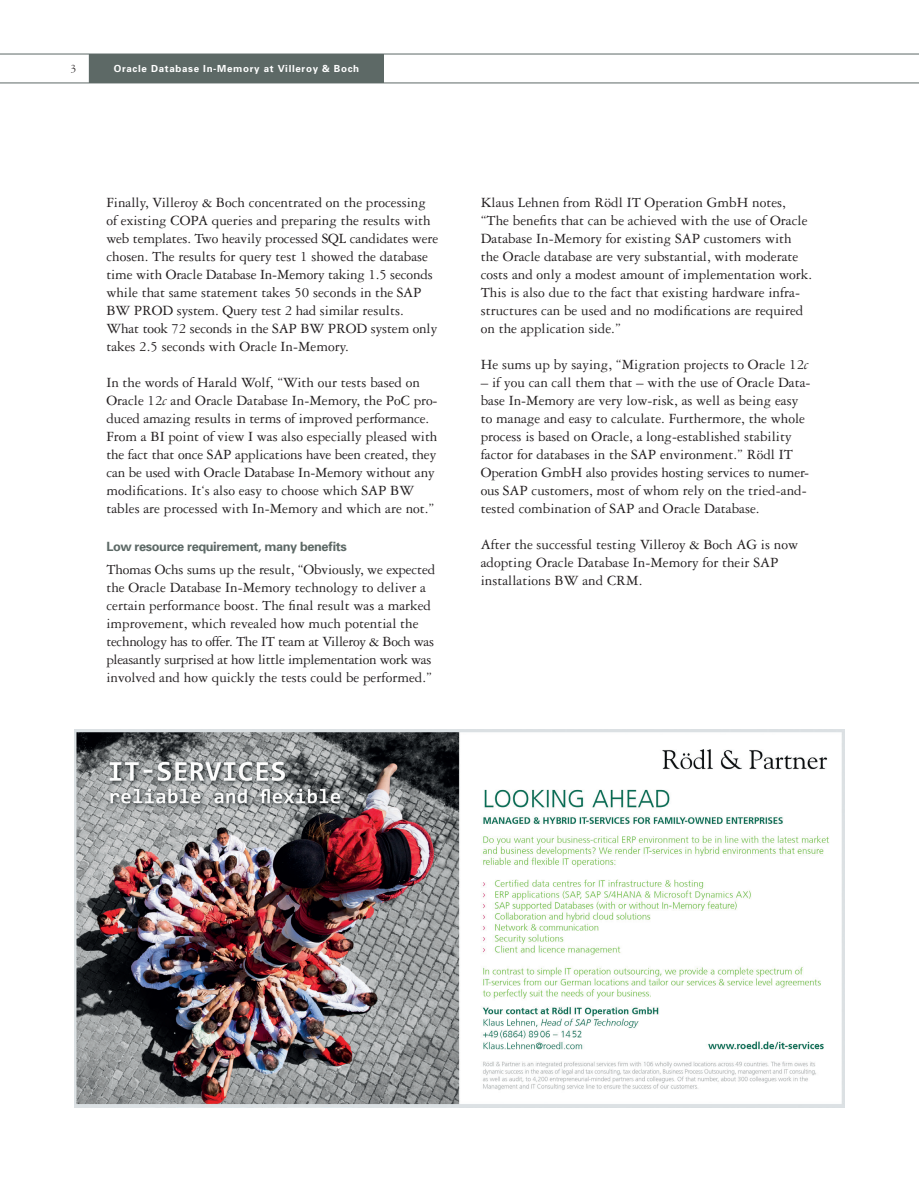
<style>
.page{position:relative;width:919px;height:1191px;background:#fff}
.page>*{position:absolute;margin:0;border:0;box-sizing:border-box;transform-origin:0 0}
.copy{font:15px/18px "Garamond Three";color:#231f20}
.subhead_1{font:700 12.75px "Univers";letter-spacing:-.03em;color:#5d6966}
.t1{font:12px "Garamond Three";color:#231f20}
.subhead_1-2{font:700 9.75px "Univers";letter-spacing:.07em;color:#fff}
.s1{font-style:italic}
</style>
<div class="page">
<hr style="left:0;top:54px;width:918px;height:1px;background:#5d6966">
<hr style="left:0;top:83px;width:918px;height:1px;background:#5d6966">
<img style="left:74px;top:729px;width:770px;height:378px">
<div style="left:89px;top:54px;width:294px;height:29px;background:#5d6966"></div>
<p class="t1" style="left:70px;top:62px;width:7px">3</p>
<p class="subhead_1-2" style="left:114px;top:62px;width:247px">Oracle Database In-Memory at Villeroy &amp; Boch</p>
<p class="copy" style="left:106px;top:193px;width:333px">Finally, Villeroy &amp; Boch concentrated on the processing of existing COPA queries and preparing the results with web templates. Two heavily processed SQL candidates were</p>
<p class="copy" style="left:106px;top:247px;width:323px">chosen. The results for query test 1 showed the database</p>
<p class="copy" style="left:106px;top:265px;width:328px">time with Oracle Database In-Memory taking 1.5 seconds</p>
<p class="copy" style="left:106px;top:283px;width:332px">while that same statement takes 50 seconds in the SAP<br>BW PROD system. Query test 2 had similar results.<br>What took 72 seconds in the SAP BW PROD system only</p>
<p class="copy" style="left:106px;top:337px;width:244px">takes 2.5 seconds with Oracle In-Memory.</p>
<p class="copy" style="left:106px;top:373px;width:333px">In the words of Harald Wolf, “With our tests based on<br>Oracle 12<span class="s1">c</span> and Oracle Database In-Memory, the PoC pro-</p>
<p class="copy" style="left:106px;top:409px;width:324px">duced amazing results in terms of improved performance.</p>
<p class="copy" style="left:106px;top:427px;width:332px">From a BI point of view I was also especially pleased with the fact that once SAP applications have been created, they can be used with Oracle Database In-Memory without any modifications. It‘s also easy to choose which SAP BW tables are processed with In-Memory and which are not.”</p>
<p class="subhead_1" style="left:106px;top:538px;width:242px">Low resource requirement, many benefits</p>
<p class="copy" style="left:106px;top:560px;width:330px">Thomas Ochs sums up the result, “Obviously, we expected the Oracle Database In-Memory technology to deliver a certain performance boost. The final result was a marked improvement, which revealed how much potential the technology has to offer. The IT team at Villeroy &amp; Boch was pleasantly surprised at how little implementation work was involved and how quickly the tests could be performed.”</p>
<p class="copy" style="left:480px;top:193px;width:333px">Klaus Lehnen from Rödl IT Operation GmbH notes, “The benefits that can be achieved with the use of Oracle Database In-Memory for existing SAP customers with the Oracle database are very substantial, with moderate costs and only a modest amount of implementation work.<br>This is also due to the fact that existing hardware infra&shy;structures can be used and no modifications are required on the application side.”</p>
<p class="copy" style="left:480px;top:355px;width:329px">He sums up by saying, “Migration projects to Oracle 12<span class="s1">c</span></p>
<p class="copy" style="left:480px;top:373px;width:331px">– if you can call them that – with the use of Oracle Data-</p>
<p class="copy" style="left:480px;top:391px;width:330px">base In-Memory are very low-risk, as well as being easy to manage and easy to calculate. Furthermore, the whole process is based on Oracle, a long-established stability factor for databases in the SAP environment.” Rödl IT Operation GmbH also provides hosting services to numer-</p>
<p class="copy" style="left:480px;top:481px;width:327px">ous SAP customers, most of whom rely on the tried-and&shy;tested combination of SAP and Oracle Database.</p>
<p class="copy" style="left:480px;top:535px;width:319px">After the successful testing Villeroy &amp; Boch AG is now adopting Oracle Database In-Memory for their SAP installations BW and CRM.</p>
</div>
